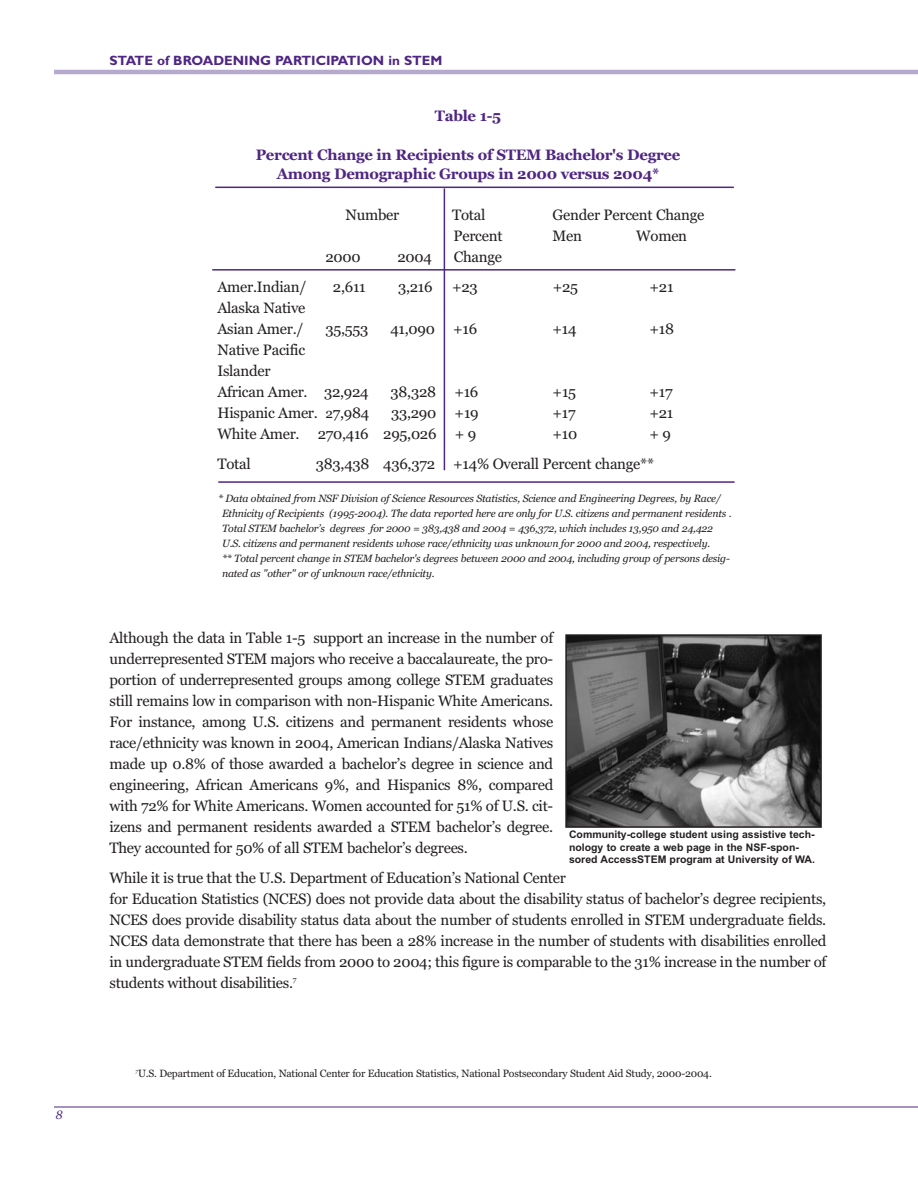
<style>
.page{position:relative;width:918px;height:1188px;background:#fff}
.page>*{position:absolute;margin:0;border:0;box-sizing:border-box;transform-origin:0 0}
.t1{font:15px/21px "Georgia";letter-spacing:-.02em;color:#231f20}
.t2{font:700 15px/19.5px "Georgia";letter-spacing:-.02em;color:#4f2683;text-align:center}
.t3{font:700 13.5px "Gill Sans";color:#4f2683}
.t4{font:italic 12px "Georgia";color:#4f2683}
.t5{font:italic 10.5px/15px "Georgia";letter-spacing:-.02em;color:#231f20}
.t6{font:700 10.5px/12.6px "Arial";color:#231f20}
.t7{font:10.5px "Georgia";letter-spacing:-.02em;color:#231f20}
.s1{font-size:13.5px}
</style>
<div class="page">
<hr style="left:54px;top:70px;width:864px;height:4px;background:#b5a9ce">
<hr style="left:54px;top:1107px;width:864px;height:1px;background:#4f2683">
<hr style="left:215px;top:187px;width:519px;height:1px;background:#4f2683">
<hr style="left:212px;top:269px;width:523px;height:2px;background:#4f2683">
<hr style="left:218px;top:481px;width:517px;height:2px;background:#4f2683">
<hr style="left:444px;top:188px;width:1px;height:282px;background:#4f2683">
<img style="left:568px;top:637px;width:251px;height:188px">
<div style="left:565px;top:634px;width:257px;height:194px;border:2px solid #231f20"></div>
<p class="t4" style="left:56px;top:1110px;width:9px">8</p>
<p class="t3" style="left:110px;top:56px;width:334px">STATE of BROADENING PARTICIPATION in STEM</p>
<p class="t2" style="left:435px;top:107px;width:68px">Table 1-5</p>
<p class="t2" style="left:256px;top:146px;width:426px">Percent Change in Recipients of STEM Bachelor's Degree<br>Among Demographic Groups in 2000 versus 2004*</p>
<p class="t1" style="left:346px;top:205px;width:55px">Number</p>
<p class="t1" style="left:452px;top:205px;width:35px">Total</p>
<p class="t1" style="left:553px;top:205px;width:153px">Gender Percent Change</p>
<p class="t1" style="left:454px;top:226px;width:50px">Percent</p>
<p class="t1" style="left:553px;top:226px;width:31px">Men</p>
<p class="t1" style="left:636px;top:226px;width:52px">Women</p>
<p class="t1" style="left:326px;top:247px;width:37px">2000</p>
<p class="t1" style="left:397px;top:247px;width:36px">2004</p>
<p class="t1" style="left:454px;top:247px;width:50px">Change</p>
<p class="t1" style="left:218px;top:277px;width:90px">Amer.Indian/</p>
<p class="t1" style="left:333px;top:277px;width:34px">2,611</p>
<p class="t1" style="left:398px;top:277px;width:36px">3,216</p>
<p class="t1" style="left:452px;top:277px;width:27px">+23</p>
<p class="t1" style="left:553px;top:277px;width:27px">+25</p>
<p class="t1" style="left:650px;top:277px;width:25px">+21</p>
<p class="t1" style="left:218px;top:298px;width:89px">Alaska Native<br>Asian Amer./</p>
<p class="t1" style="left:326px;top:319px;width:44px">35,553</p>
<p class="t1" style="left:390px;top:319px;width:88px">41,090 +16</p>
<p class="t1" style="left:553px;top:319px;width:26px">+14</p>
<p class="t1" style="left:650px;top:319px;width:26px">+18</p>
<p class="t1" style="left:218px;top:340px;width:153px">Native Pacific<br>Islander<br>African Amer. 32,924</p>
<p class="t1" style="left:391px;top:382px;width:89px">38,328 +16</p>
<p class="t1" style="left:553px;top:382px;width:25px">+15</p>
<p class="t1" style="left:650px;top:382px;width:25px">+17</p>
<p class="t1" style="left:218px;top:403px;width:153px">Hispanic Amer. <span class="s1">2</span>7,984</p>
<p class="t1" style="left:391px;top:403px;width:89px">33,290 +19</p>
<p class="t1" style="left:553px;top:403px;width:25px">+17</p>
<p class="t1" style="left:649px;top:403px;width:25px">+21</p>
<p class="t1" style="left:217px;top:424px;width:260px">White Amer. 270,416 295,026 + 9</p>
<p class="t1" style="left:553px;top:424px;width:26px">+10</p>
<p class="t1" style="left:650px;top:424px;width:23px">+ 9</p>
<p class="t1" style="left:217px;top:454px;width:35px">Total</p>
<p class="t1" style="left:316px;top:454px;width:340px">383,438 436,372 +14% Overall Percent change**</p>
<p class="t5" style="left:222px;top:492px;width:511px;text-indent:-4px">* Data obtained from NSF Division of Science Resources Statistics, Science and Engineering Degrees, by Race/ Ethnicity of Recipients (1995-2004). The data reported here are only for U.S. citizens and permanent residents .<br>Total STEM bachelor’s degrees for 2000 = 383,438 and 2004 = 436,372, which includes 13,950 and 24,422<br>U.S. citizens and permanent residents whose race/ethnicity was unknown for 2000 and 2004, respectively.<br>** Total percent change in STEM bachelor's degrees between 2000 and 2004, including group of persons desig&shy;nated as "other" or of unknown race/ethnicity.</p>
<p class="t1" style="left:109px;top:628px;width:445px;text-align:justify">Although the data in Table 1-5 support an increase in the number of underrepresented STEM majors who receive a baccalaureate, the pro&shy;portion of underrepresented groups among college STEM graduates still remains low in comparison with non-Hispanic White Americans.<br>For instance, among U.S. citizens and permanent residents whose race/ethnicity was known in 2004, American Indians/Alaska Natives made up 0.8% of those awarded a bachelor’s degree in science and engineering, African Americans 9%, and Hispanics 8%, compared with 72% for White Americans. Women accounted for 51% of U.S. cit&shy;izens and permanent residents awarded a STEM bachelor’s degree.<br>They accounted for 50% of all STEM bachelor’s degrees.</p>
<p class="t1" style="left:109px;top:868px;width:718px">While it is true that the U.S. Department of Education’s National Center<br>for Education Statistics (NCES) does not provide data about the disability status of bachelor’s degree recipients, NCES does provide disability status data about the number of students enrolled in STEM undergraduate fields.<br>NCES data demonstrate that there has been a 28% increase in the number of students with disabilities enrolled in undergraduate STEM fields from 2000 to 2004; this figure is comparable to the 31% increase in the number of students without disabilities.<sup>7</sup></p>
<p class="t6" style="left:569px;top:829px;width:247px">Community-college student using assistive tech&shy;nology to create a web page in the NSF-spon&shy;sored AccessSTEM program at University of WA.</p>
<p class="t7" style="left:136px;top:1069px;width:578px"><sup>7</sup>U.S. Department of Education, National Center for Education Statistics, National Postsecondary Student Aid Study, 2000-2004.</p>
</div>
